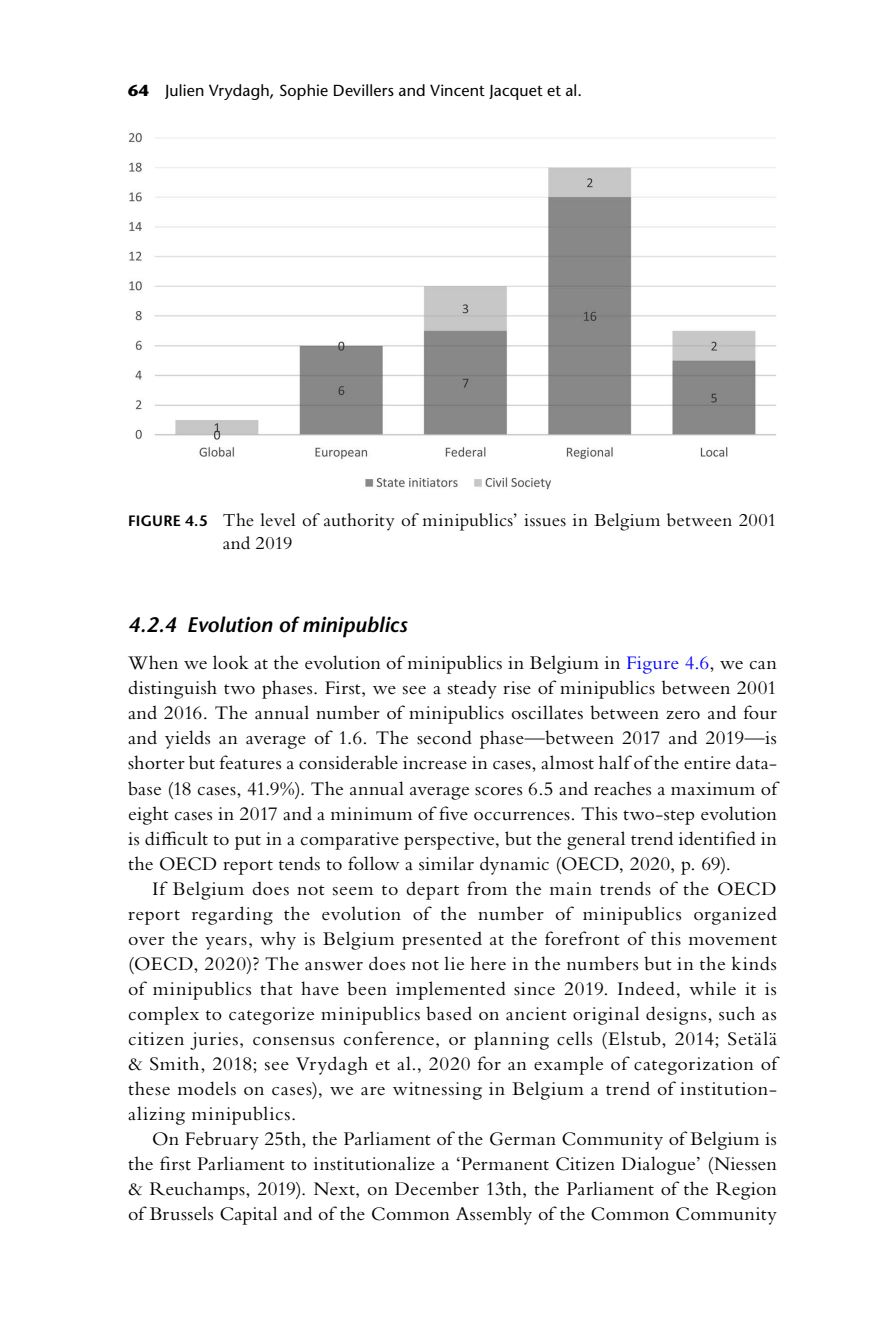
<style>
.page{position:relative;width:885px;height:1327px;background:#fff}
.page>*{position:absolute;margin:0;border:0;box-sizing:border-box;transform-origin:0 0}
.t1{font:italic 600 21px "Stone Sans Std";color:#000}
.t2{font:20px/25px "Bembo Std";letter-spacing:.02em;color:#000;text-align:justify}
.t3{font:19px/23px "Bembo Std";letter-spacing:.01em;color:#000}
.t4{font:500 16px "Stone Sans Std";letter-spacing:.01em;color:#000}
.s1{font-weight:700}
.s2{font-family:"Stone Sans Std";font-weight:600;font-size:15px}
.s3{color:#00f}
</style>
<div class="page">
<img style="left:128px;top:133px;width:648px;height:357px">
<p class="t4" style="left:128px;top:81px;width:455px"><span class="s1">64</span> Julien Vrydagh, Sophie Devillers and Vincent Jacquet et al.</p>
<p class="t3" style="left:223px;top:508px;width:555px;text-indent:-95px"><span class="s2">FIGURE 4.5</span> The level of authority of minipublics’ issues in Belgium between 2001 and 2019</p>
<p class="t1" style="left:128px;top:612px;width:281px">4.2.4 Evolution of minipublics</p>
<p class="t2" style="left:128px;top:650px;width:650px">When we look at the evolution of minipublics in Belgium in <span class="s3">Figure 4.6</span>, we can distinguish two phases. First, we see a steady rise of minipublics between 2001 and 2016. The annual number of minipublics oscillates between zero and four and yields an average of 1.6. The second phase—between 2017 and 2019—is shorter but features a considerable increase in cases, almost half of the entire data&shy;base (18 cases, 41.9%). The annual average scores 6.5 and reaches a maximum of eight cases in 2017 and a minimum of five occurrences. This two-step evolution is difficult to put in a comparative perspective, but the general trend identified in the OECD report tends to follow a similar dynamic (OECD, 2020, p. 69).</p>
<p class="t2" style="left:128px;top:875px;width:650px;text-indent:24px">If Belgium does not seem to depart from the main trends of the OECD report regarding the evolution of the number of minipublics organized over the years, why is Belgium presented at the forefront of this movement (OECD, 2020)? The answer does not lie here in the numbers but in the kinds of minipublics that have been implemented since 2019. Indeed, while it is complex to categorize minipublics based on ancient original designs, such as citizen juries, consensus conference, or planning cells (Elstub, 2014; Setälä &amp; Smith, 2018; see Vrydagh et al., 2020 for an example of categorization of these models on cases), we are witnessing in Belgium a trend of institution&shy;alizing minipublics.</p>
<p class="t2" style="left:128px;top:1125px;width:650px;text-indent:24px">On February 25th, the Parliament of the German Community of Belgium is the first Parliament to institutionalize a ‘Permanent Citizen Dialogue’ (Niessen &amp; Reuchamps, 2019). Next, on December 13th, the Parliament of the Region of Brussels Capital and of the Common Assembly of the Common Community</p>
</div>
